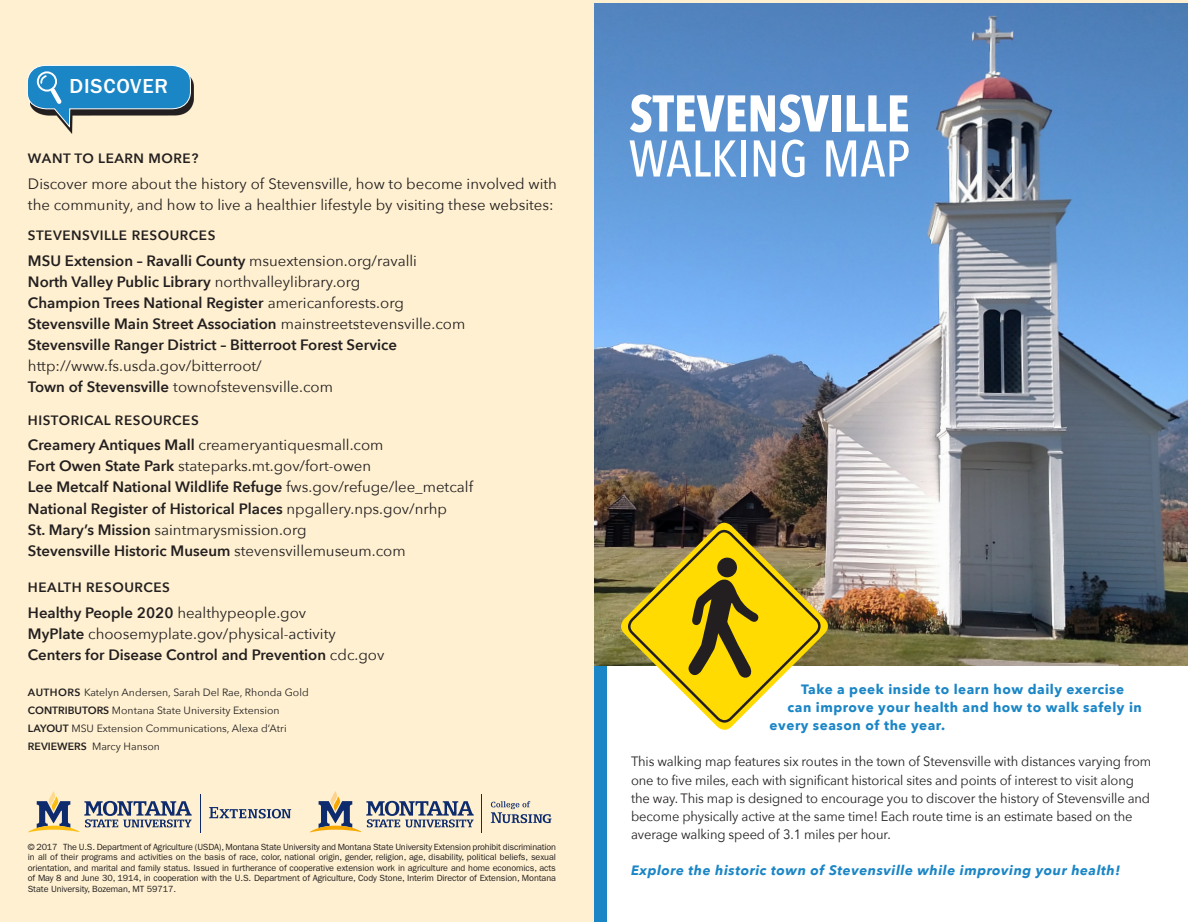
<style>
.page{position:relative;width:1188px;height:922px;background:#fff}
.page>*{position:absolute;margin:0;border:0;box-sizing:border-box;transform-origin:0 0}
.t1{font:700 51px/45px "Avenir Next Condensed";color:#fff}
.t2{font:500 21px "ITC Franklin Gothic Std";letter-spacing:.04em;color:#fff}
.body{font:600 15px "Avenir Next";color:#231f20}
.body-2{font:15px/21px "Avenir Next";color:#231f20}
.body-3{font:13.5px/18px "Avenir Next";letter-spacing:-.01em;color:#231f20;scale:.96 1}
.refs{font:700 13.5px "Avenir Next";letter-spacing:.04em;color:#1b86c6}
.refs-2{font:600 13.5px "Avenir Next";letter-spacing:.04em;color:#231f20}
.refs-3{font:italic 700 13.5px "Avenir Next";letter-spacing:.04em;color:#1b86c6}
.credits{font:10.5px "Avenir Next";color:#231f20}
.MT_TB___indicia{font:9px/10.5px "ITC Franklin Gothic Std";letter-spacing:-.01em;color:#231f20;text-align:justify}
.s1{font-weight:400}
.s2{font-weight:600}
.s3{font-weight:500}
</style>
<div class="page">
<div style="left:0;top:0;width:1188px;height:921px;background:#fef0d0"></div>
<div style="left:600px;top:651px;width:588px;height:270px;background:#fff"></div>
<div style="left:594px;top:639px;width:13px;height:282px;background:#1b86c6"></div>
<img style="left:594px;top:3px;width:594px;height:662px">
<svg style="left:209px;top:807px;width:82px;height:11px"></svg>
<hr style="left:200px;top:794px;width:1px;height:38px;background:#0d2b6d">
<svg style="left:28px;top:791px;width:164px;height:41px"></svg>
<svg style="left:491px;top:801px;width:61px;height:22px"></svg>
<hr style="left:481px;top:794px;width:1px;height:38px;background:#0d2b6d">
<svg style="left:310px;top:791px;width:164px;height:41px"></svg>
<svg style="left:67px;top:78px;width:127px;height:56px"></svg>
<svg style="left:27px;top:65px;width:164px;height:63px"></svg>
<img style="left:617px;top:518px;width:215px;height:212px">
<svg style="left:626px;top:527px;width:197px;height:198px"></svg>
<div style="left:717px;top:557px;width:20px;height:20px;background:#231f20;border-radius:50%"></div>
<p class="t2" style="left:69px;top:74px;width:100px">DISCOVER</p>
<p class="refs-2" style="left:28px;top:147px;width:172px">WANT TO LEARN MORE?</p>
<p class="body-2" style="left:28px;top:173px;width:531px">Discover more about the history of Stevensville, how to become involved with the community, and how to live a healthier lifestyle by visiting these websites:</p>
<p class="refs-2" style="left:28px;top:224px;width:189px">STEVENSVILLE RESOURCES</p>
<p class="body" style="left:28px;top:247px;width:391px">MSU Extension – Ravalli County <span class="s1">msuextension.org/ravalli</span></p>
<p class="body" style="left:28px;top:268px;width:334px">North Valley Public Library <span class="s1">northvalleylibrary.org</span></p>
<p class="body" style="left:28px;top:289px;width:377px">Champion Trees National Register <span class="s1">americanforests.org</span></p>
<p class="body" style="left:28px;top:310px;width:439px">Stevensville Main Street Association <span class="s1">mainstreetstevensville.com</span></p>
<p class="body" style="left:28px;top:331px;width:370px">Stevensville Ranger District – Bitterroot Forest Service</p>
<p class="body-2" style="left:28px;top:354px;width:235px">http://www.fs.usda.gov/bitterroot/</p>
<p class="body-2" style="left:28px;top:375px;width:307px"><span class="s2">Town of Stevensville</span> townofstevensville.com</p>
<p class="refs-2" style="left:28px;top:408px;width:172px">HISTORICAL RESOURCES</p>
<p class="body-2" style="left:28px;top:434px;width:357px"><span class="s2">Creamery Antiques Mall</span> creameryantiquesmall.com</p>
<p class="body-2" style="left:28px;top:455px;width:345px"><span class="s2">Fort Owen State Park</span> stateparks.mt.gov/fort-owen</p>
<p class="body" style="left:28px;top:474px;width:447px">Lee Metcalf National Wildlife Refuge <span class="s1">fws.gov/refuge/lee_metcalf</span></p>
<p class="body" style="left:28px;top:495px;width:421px">National Register of Historical Places <span class="s1">npgallery.nps.gov/nrhp</span></p>
<p class="body-2" style="left:28px;top:518px;width:280px"><span class="s2">St. Mary’s Mission</span> saintmarysmission.org</p>
<p class="body" style="left:28px;top:537px;width:379px">Stevensville Historic Museum <span class="s1">stevensvillemuseum.com</span></p>
<p class="refs-2" style="left:28px;top:575px;width:144px">HEALTH RESOURCES</p>
<p class="body" style="left:28px;top:599px;width:280px">Healthy People 2020 <span class="s1">healthypeople.gov</span></p>
<p class="body-2" style="left:28px;top:622px;width:309px"><span class="s2">MyPlate</span> choosemyplate.gov/physical-activity</p>
<p class="body" style="left:28px;top:641px;width:358px">Centers for Disease Control and Prevention <span class="s1">cdc.gov</span></p>
<p class="credits" style="left:28px;top:683px;width:282px"><span class="s2">AUTHORS</span> Katelyn Andersen, Sarah Del Rae, Rhonda Gold</p>
<p class="credits" style="left:28px;top:701px;width:253px"><span class="s2">CONTRIBUTORS</span> Montana State University Extension</p>
<p class="credits" style="left:28px;top:719px;width:260px"><span class="s2">LAYOUT</span> MSU Extension Communications, Alexa d’Atri</p>
<p class="credits" style="left:28px;top:737px;width:133px"><span class="s2">REVIEWERS</span> Marcy Hanson</p>
<p class="MT_TB___indicia" style="left:28px;top:841px;width:530px">© 2017 The U.S. Department of Agriculture (USDA), Montana State University and Montana State University Extension prohibit discrimination in all of their programs and activities on the basis of race, color, national origin, gender, religion, age, disability, political beliefs, sexual orientation, and marital and family status. Issued in furtherance of cooperative extension work in agriculture and home economics, acts of May 8 and June 30, 1914, in cooperation with the U.S. Department of Agriculture, Cody Stone, Interim Director of Extension, Montana State University, Bozeman, MT 59717.</p>
<p class="t1" style="left:629px;top:91px;width:283px">STEVENSVILLE<br><span class="s3">WALKING MAP</span></p>
<p class="refs" style="left:801px;top:678px;width:325px">Take a peek inside to learn how daily exercise</p>
<p class="refs" style="left:788px;top:696px;width:356px">can improve your health and how to walk safely in</p>
<p class="refs" style="left:770px;top:714px;width:177px">every season of the year.</p>
<p class="body-3" style="left:631px;top:752px;width:543px">This walking map features six routes in the town of Stevensville with distances varying from one to five miles, each with significant historical sites and points of interest to visit along the way. This map is designed to encourage you to discover the history of Stevensville and become physically active at the same time! Each route time is an estimate based on the average walking speed of 3.1 miles per hour.</p>
<p class="refs-3" style="left:631px;top:858px;width:491px">Explore the historic town of Stevensville while improving your health!</p>
</div>
